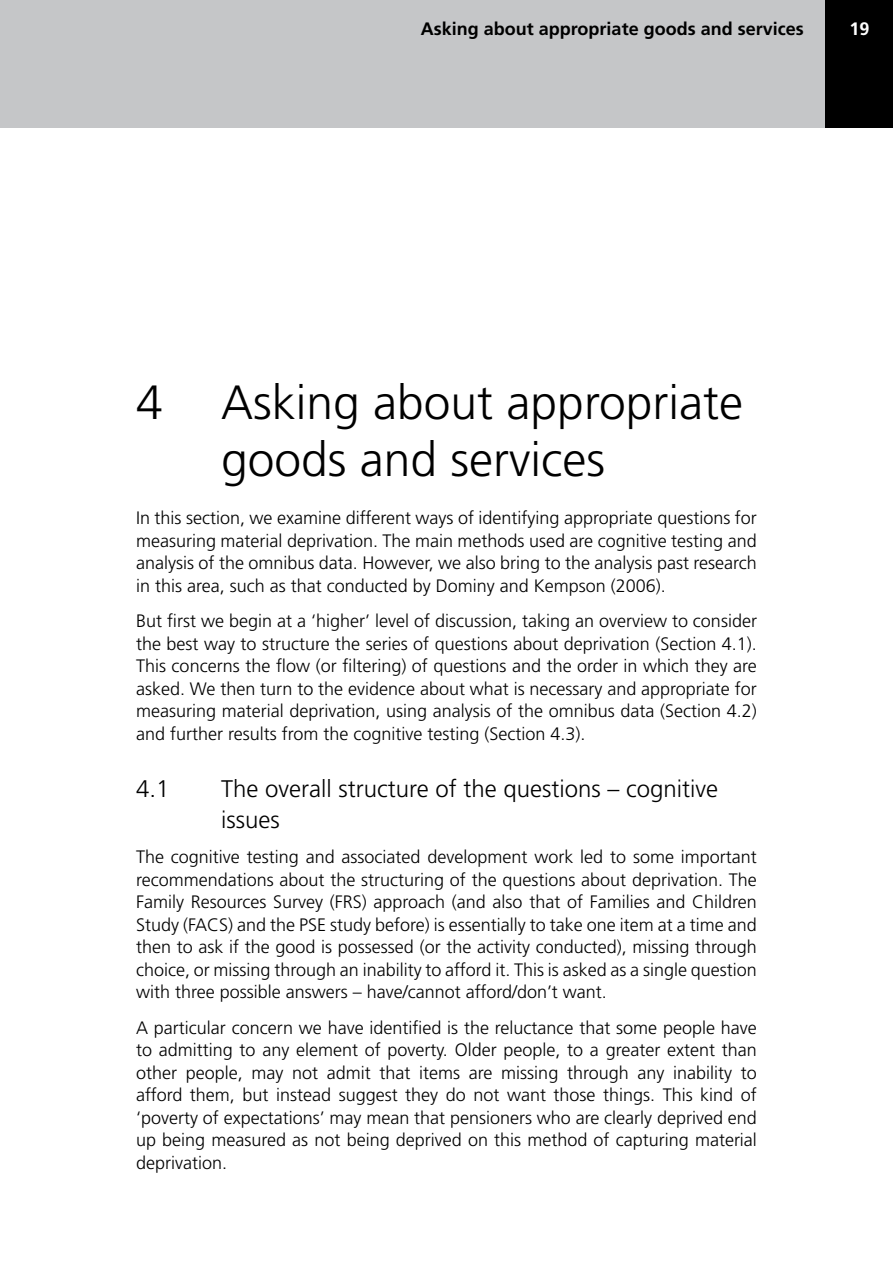
<style>
.page{position:relative;width:893px;height:1263px;background:#fff}
.page>*{position:absolute;margin:0;border:0;box-sizing:border-box;transform-origin:0 0}
.t1{font:300 48px/57.6px "Frutiger LT";color:#000}
.t2{font:300 24px/31.5px "Frutiger LT";color:#000}
.t3{font:300 18px/22.5px "Frutiger LT";color:#000;text-align:justify}
.t4{font:700 18px "Frutiger LT";color:#000}
.t5{font:700 18px "Frutiger LT";color:#fff}
</style>
<div class="page">
<div style="left:825px;top:0;width:68px;height:128px;background:#000"></div>
<div style="left:0;top:0;width:825px;height:128px;background:#c5c6c8"></div>
<p class="t4" style="left:421px;top:18px;width:384px">Asking about appropriate goods and services</p>
<p class="t5" style="left:849px;top:18px;width:22px">19</p>
<h1 class="t1" style="left:221px;top:374px;width:523px;text-indent:-85px">4 Asking about appropriate goods and services</h1>
<p class="t3" style="left:136px;top:507px;width:622px">In this section, we examine different ways of identifying appropriate questions for measuring material deprivation. The main methods used are cognitive testing and analysis of the omnibus data. However, we also bring to the analysis past research in this area, such as that conducted by Dominy and Kempson (2006).</p>
<p class="t3" style="left:136px;top:610px;width:622px">But first we begin at a ‘higher’ level of discussion, taking an overview to consider the best way to structure the series of questions about deprivation (Section 4.1).<br>This concerns the flow (or filtering) of questions and the order in which they are asked. We then turn to the evidence about what is necessary and appropriate for measuring material deprivation, using analysis of the omnibus data (Section 4.2) and further results from the cognitive testing (Section 4.3).</p>
<h2 class="t2" style="left:136px;top:773px;width:35px">4.1</h2>
<h2 class="t2" style="left:221px;top:773px;width:498px">The overall structure of the questions – cognitive issues</h2>
<p class="t3" style="left:136px;top:846px;width:622px">The cognitive testing and associated development work led to some important recommendations about the structuring of the questions about deprivation. The Family Resources Survey (FRS) approach (and also that of Families and Children Study (FACS) and the PSE study before) is essentially to take one item at a time and then to ask if the good is possessed (or the activity conducted), missing through choice, or missing through an inability to afford it. This is asked as a single question with three possible answers – have/cannot afford/don’t want.</p>
<p class="t3" style="left:136px;top:1016px;width:622px">A particular concern we have identified is the reluctance that some people have to admitting to any element of poverty. Older people, to a greater extent than other people, may not admit that items are missing through any inability to afford them, but instead suggest they do not want those things. This kind of ‘poverty of expectations’ may mean that pensioners who are clearly deprived end up being measured as not being deprived on this method of capturing material deprivation.</p>
</div>
